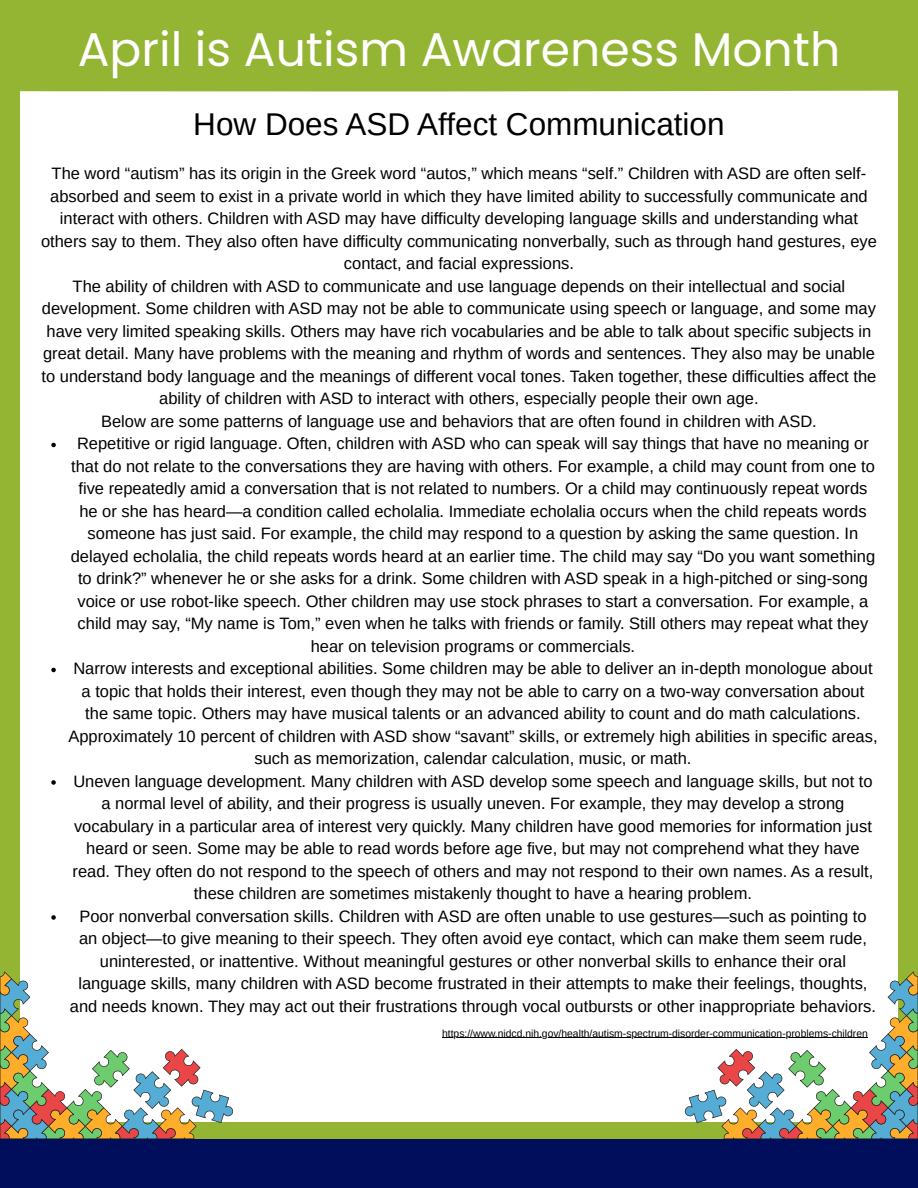
<style>
.page{position:relative;width:918px;height:1188px;background:#94b533}
.page>*{position:absolute;margin:0;border:0;box-sizing:border-box;transform-origin:0 0}
.t1{font:47.25px "Poppins";color:#fff}
.t2{font:31.5px "Arimo";color:#000}
.t3{font:16.5px/22.5px "Arimo";color:#000;text-align:center}
.t4{font:10.35px "Arimo";color:#000}
</style>
<div class="page">
<div style="left:20px;top:0;width:878px;height:1121px;background:#fff"></div>
<div style="left:0;top:1139px;width:918px;height:49px;background:#000e5b"></div>
<svg style="left:0;top:971px;width:234px;height:168px"></svg>
<svg style="left:51px;top:443px;width:5px;height:4px"></svg>
<svg style="left:51px;top:668px;width:5px;height:4px"></svg>
<svg style="left:51px;top:780px;width:5px;height:5px"></svg>
<svg style="left:51px;top:915px;width:5px;height:5px"></svg>
<hr style="left:442px;top:1038px;width:426px;height:1px;background:#000">
<svg style="left:684px;top:971px;width:234px;height:169px"></svg>
<div style="left:20px;top:0;width:878px;height:92px;background:#94b533"></div>
<p class="t1" style="left:78px;top:17px;width:764px">April is Autism Awareness Month</p>
<p class="t2" style="left:193px;top:106px;width:533px">How Does ASD Affect Communication</p>
<p class="t3" style="left:41px;top:162px;width:837px">The word “autism” has its origin in the Greek word “autos,” which means “self.” Children with ASD are often self&shy;absorbed and seem to exist in a private world in which they have limited ability to successfully communicate and interact with others. Children with ASD may have difficulty developing language skills and understanding what others say to them. They also often have difficulty communicating nonverbally, such as through hand gestures, eye contact, and facial expressions.<br>The ability of children with ASD to communicate and use language depends on their intellectual and social development. Some children with ASD may not be able to communicate using speech or language, and some may have very limited speaking skills. Others may have rich vocabularies and be able to talk about specific subjects in great detail. Many have problems with the meaning and rhythm of words and sentences. They also may be unable to understand body language and the meanings of different vocal tones. Taken together, these difficulties affect the ability of children with ASD to interact with others, especially people their own age.<br>Below are some patterns of language use and behaviors that are often found in children with ASD.</p>
<h1 class="t3" style="left:71px;top:432px;width:806px">Repetitive or rigid language. Often, children with ASD who can speak will say things that have no meaning or that do not relate to the conversations they are having with others. For example, a child may count from one to five repeatedly amid a conversation that is not related to numbers. Or a child may continuously repeat words he or she has heard—a condition called echolalia. Immediate echolalia occurs when the child repeats words someone has just said. For example, the child may respond to a question by asking the same question. In delayed echolalia, the child repeats words heard at an earlier time. The child may say “Do you want something to drink?” whenever he or she asks for a drink. Some children with ASD speak in a high-pitched or sing-song voice or use robot-like speech. Other children may use stock phrases to start a conversation. For example, a child may say, “My name is Tom,” even when he talks with friends or family. Still others may repeat what they hear on television programs or commercials.</h1>
<h2 class="t3" style="left:68px;top:657px;width:811px">Narrow interests and exceptional abilities. Some children may be able to deliver an in-depth monologue about a topic that holds their interest, even though they may not be able to carry on a two-way conversation about the same topic. Others may have musical talents or an advanced ability to count and do math calculations.<br>Approximately 10 percent of children with ASD show “savant” skills, or extremely high abilities in specific areas, such as memorization, calendar calculation, music, or math.</h2>
<h3 class="t3" style="left:73px;top:770px;width:802px">Uneven language development. Many children with ASD develop some speech and language skills, but not to a normal level of ability, and their progress is usually uneven. For example, they may develop a strong vocabulary in a particular area of interest very quickly. Many children have good memories for information just heard or seen. Some may be able to read words before age five, but may not comprehend what they have read. They often do not respond to the speech of others and may not respond to their own names. As a result, these children are sometimes mistakenly thought to have a hearing problem.</h3>
<p class="t3" style="left:70px;top:905px;width:808px">Poor nonverbal conversation skills. Children with ASD are often unable to use gestures—such as pointing to an object—to give meaning to their speech. They often avoid eye contact, which can make them seem rude, uninterested, or inattentive. Without meaningful gestures or other nonverbal skills to enhance their oral language skills, many children with ASD become frustrated in their attempts to make their feelings, thoughts, and needs known. They may act out their frustrations through vocal outbursts or other inappropriate behaviors.</p>
<p class="t4" style="left:442px;top:1027px;width:427px">https://www.nidcd.nih.gov/health/autism-spectrum-disorder-communication-problems-children</p>
</div>
